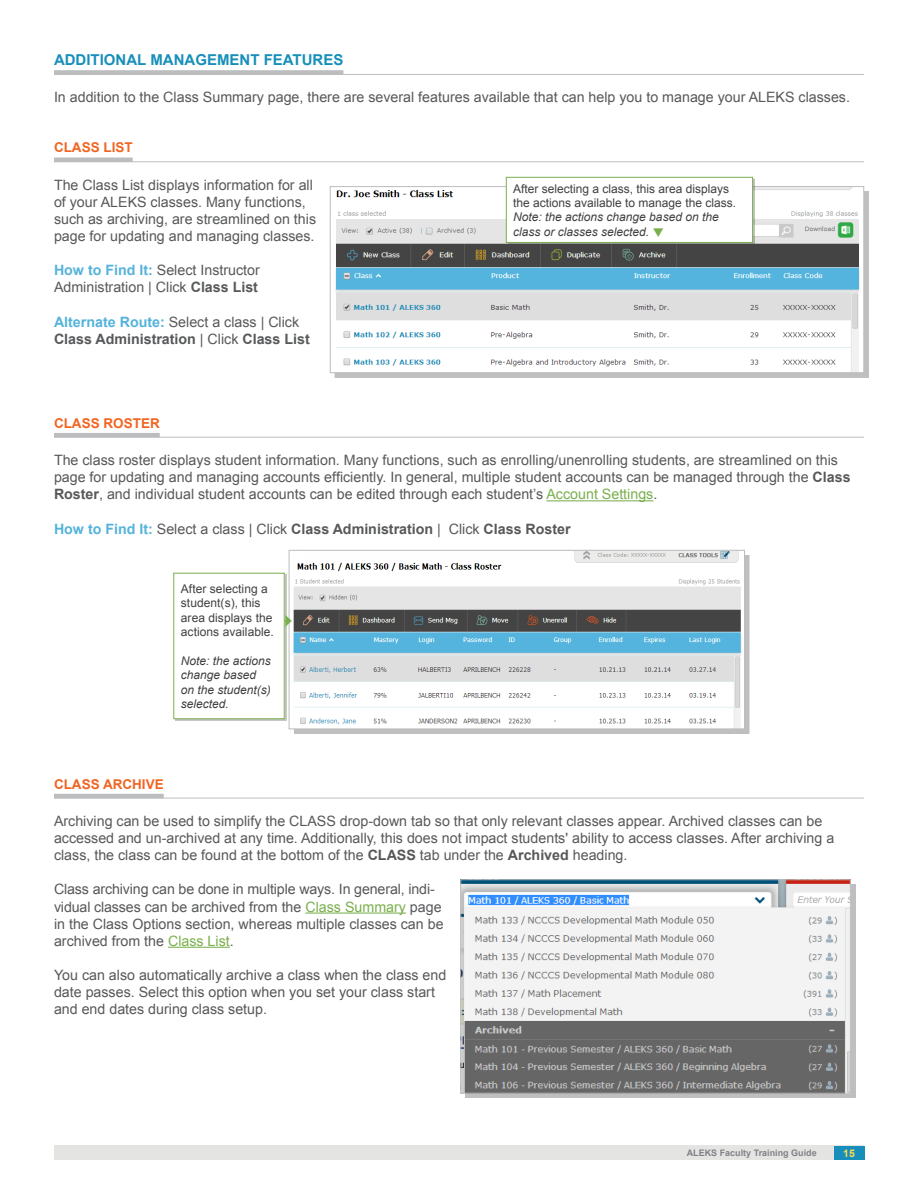
<style>
.page{position:relative;width:918px;height:1188px;background:#fff}
.page>*{position:absolute;margin:0;border:0;box-sizing:border-box;transform-origin:0 0}
.Headline_02{font:700 15px "Arial";color:#178fba}
.Content{font:14.25px/17.1px "Arial";color:#57585a}
.Content-2{font:700 14.25px/17.1px "Arial";color:#57585a}
.Paragraph_Style_1{font:700 13.5px "Arial";color:#f16522}
.t1{font:12px/14.4px "Arial";color:#404041}
.t2{font:italic 12px/14.4px "Arial";color:#404041}
.t3{font:700 10.5px "Arial";color:#ffdc53}
.t4{font:700 9px "Arial";color:#808285}
.s1{font-weight:700;color:#55b3db}
.s2{font-weight:700}
.s3{color:#55b3db}
.s4{font-weight:400}
.s5{font-style:italic}
.s6{color:#7aaf4d}
</style>
<div class="page">
<div style="left:54px;top:1146px;width:810px;height:14px;background:#e4e4e3"></div>
<div style="left:834px;top:1146px;width:30px;height:14px;background:#178fba"></div>
<div style="left:54px;top:70px;width:289px;height:5px;background:#bbbdbf"></div>
<hr style="left:54px;top:74px;width:810px;height:1px;background:#bbbdbf">
<hr style="left:54px;top:158px;width:79px;height:4px;background:#bbbdbf">
<hr style="left:54px;top:162px;width:810px;height:1px;background:#bbbdbf">
<hr style="left:54px;top:433px;width:106px;height:4px;background:#bbbdbf">
<hr style="left:54px;top:437px;width:810px;height:1px;background:#bbbdbf">
<hr style="left:546px;top:500px;width:107px;height:1px;background:#7aaf4d">
<hr style="left:54px;top:794px;width:110px;height:4px;background:#bbbdbf">
<hr style="left:54px;top:798px;width:810px;height:1px;background:#bbbdbf">
<hr style="left:305px;top:913px;width:101px;height:1px;background:#7aaf4d">
<hr style="left:168px;top:947px;width:62px;height:1px;background:#7aaf4d">
<div style="left:335px;top:191px;width:534px;height:187px;background:#c0bebf"></div>
<img style="left:335px;top:188px;width:527px;height:183px">
<div style="left:330px;top:186px;width:534px;height:187px;border:1px solid #bbbdbf"></div>
<div style="left:506px;top:177px;width:247px;height:65px;background:#fff"></div>
<div style="left:506px;top:177px;width:247px;height:66px;border:1px solid #7aaf4d"></div>
<div style="left:294px;top:555px;width:455px;height:179px;background:#c0bebf"></div>
<img style="left:293px;top:552px;width:450px;height:175px">
<div style="left:289px;top:550px;width:456px;height:179px;border:1px solid #bbbdbf"></div>
<div style="left:175px;top:574px;width:111px;height:147px;background:#b2bca8"></div>
<div style="left:174px;top:573px;width:110px;height:146px;background:#fff"></div>
<div style="left:173px;top:573px;width:112px;height:146px;border:1px solid #7aaf4d"></div>
<svg style="left:284px;top:615px;width:8px;height:12px"></svg>
<div style="left:465px;top:884px;width:390px;height:214px;background:#231f20;opacity:.29"></div>
<img style="left:463px;top:882px;width:386px;height:209px">
<div style="left:461px;top:880px;width:390px;height:213px;border:1px solid #bbbdbf"></div>
<p class="Headline_02" style="left:54px;top:50px;width:291px">ADDITIONAL MANAGEMENT FEATURES</p>
<p class="Content" style="left:54px;top:89px;width:798px">In addition to the Class Summary page, there are several features available that can help you to manage your ALEKS classes.</p>
<p class="Paragraph_Style_1" style="left:54px;top:139px;width:80px">CLASS LIST</p>
<p class="Content" style="left:54px;top:176px;width:264px">The Class List displays information for all of your ALEKS classes. Many functions, such as archiving, are streamlined on this page for updating and managing classes.</p>
<p class="Content" style="left:54px;top:262px;width:207px"><span class="s1">How to Find It:</span> Select Instructor<br>Administration | Click <span class="s2">Class List</span></p>
<p class="Content-2" style="left:54px;top:313px;width:257px"><span class="s3">Alternate Route:</span> <span class="s4">Select a class | Click<br></span>Class Administration <span class="s4">| Click</span> Class List</p>
<p class="t1" style="left:513px;top:181px;width:224px">After selecting a class, this area displays the actions available to manage the class.<br><span class="s5">Note: the actions change based on the class or classes selected.</span> <span class="s6">❑</span></p>
<p class="Paragraph_Style_1" style="left:54px;top:414px;width:107px">CLASS ROSTER</p>
<p class="Content" style="left:54px;top:452px;width:798px">The class roster displays student information. Many functions, such as enrolling/unenrolling students, are streamlined on this page for updating and managing accounts efficiently. In general, multiple student accounts can be managed through the <span class="s2">Class<br>Roster</span>, and individual student accounts can be edited through each student’s <span class="s6">Account Settings</span>.</p>
<p class="Content-2" style="left:54px;top:520px;width:518px"><span class="s3">How to Find It:</span> <span class="s4">Select a class | Click</span> Class Administration <span class="s4">| Click</span> Class Roster</p>
<p class="t1" style="left:181px;top:581px;width:95px">After selecting a student(s), this area displays the actions available.</p>
<p class="t2" style="left:181px;top:653px;width:92px">Note: the actions change based on the student(s) selected.</p>
<p class="Paragraph_Style_1" style="left:54px;top:775px;width:111px">CLASS ARCHIVE</p>
<p class="Content" style="left:54px;top:813px;width:782px">Archiving can be used to simplify the CLASS drop-down tab so that only relevant classes appear. Archived classes can be accessed and un-archived at any time. Additionally, this does not impact students' ability to access classes. After archiving a class, the class can be found at the bottom of the <span class="s2">CLASS</span> tab under the <span class="s2">Archived</span> heading.</p>
<p class="Content" style="left:54px;top:881px;width:391px">Class archiving can be done in multiple ways. In general, indi&shy;vidual classes can be archived from the <span class="s6">Class Summary</span> page in the Class Options section, whereas multiple classes can be archived from the <span class="s6">Class List</span>.</p>
<p class="Content" style="left:54px;top:967px;width:394px">You can also automatically archive a class when the class end date passes. Select this option when you set your class start and end dates during class setup.</p>
<p class="t4" style="left:687px;top:1147px;width:132px">ALEKS Faculty Training Guide</p>
<p class="t3" style="left:843px;top:1146px;width:13px">15</p>
</div>
